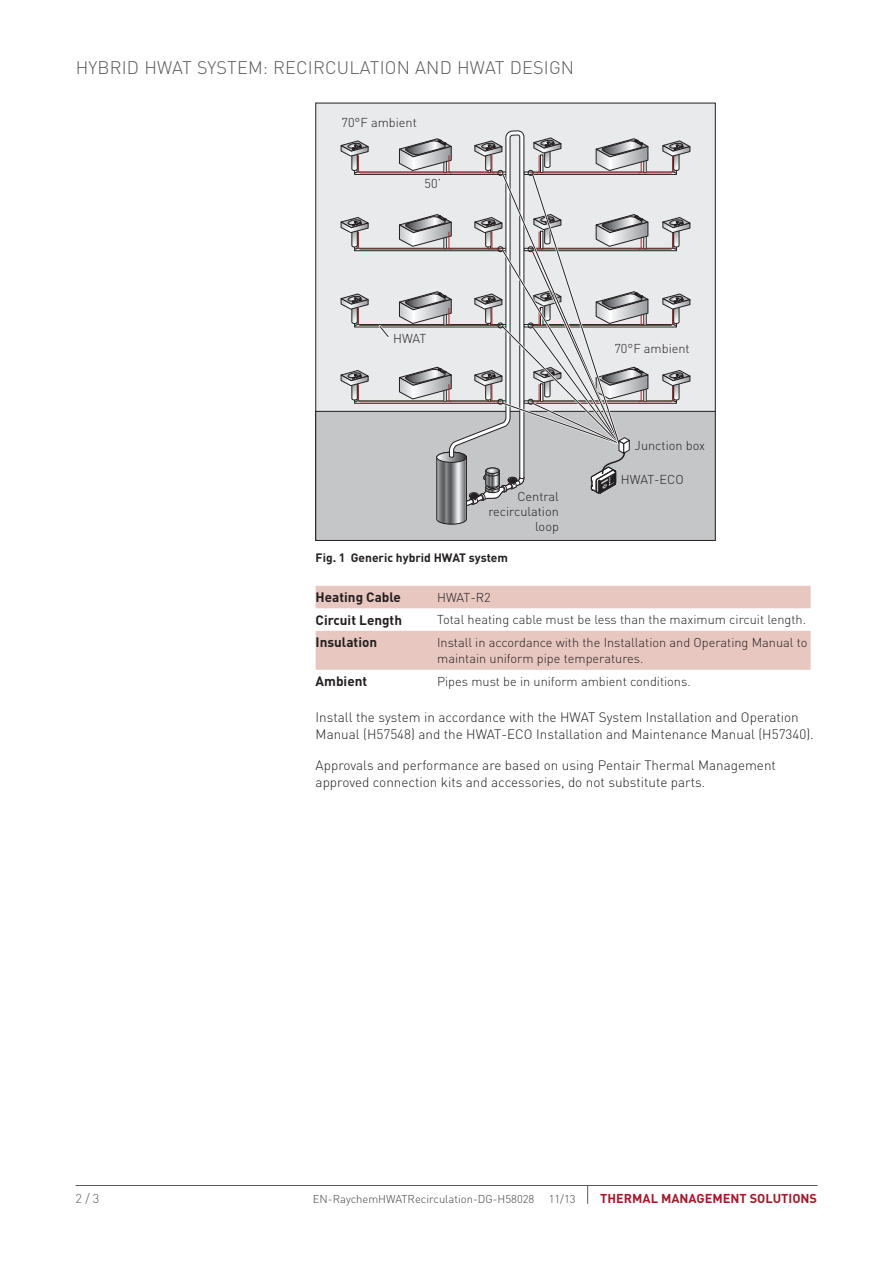
<style>
.page{position:relative;width:893px;height:1263px;background:#fff}
.page>*{position:absolute;margin:0;border:0;box-sizing:border-box;transform-origin:0 0}
.t1{font:300 18px "DIN Pro";letter-spacing:.01em;color:#58595b}
.t2{font:300 13.5px/17.2px "DIN Pro";color:#231f20}
.t3{font:700 13.5px "DIN Pro";color:#231f20}
.t4{font:300 12.75px/15.3px "DIN Pro";color:#231f20;text-align:right}
.t5{font:700 12.75px "DIN Pro";color:#a31a2d}
.t6{font:300 12.75px "DIN Pro";color:#58595b}
.t7{font:700 12px "DIN Pro";color:#231f20}
.t8{font:300 11.25px "DIN Pro";color:#414142}
</style>
<div class="page">
<div style="left:316px;top:103px;width:399px;height:437px;background:#e9eaeb"></div>
<div style="left:316px;top:411px;width:399px;height:129px;background:#c5c6c8"></div>
<div style="left:315px;top:411px;width:400px;height:130px;border:1px solid #231f20"></div>
<svg style="left:340px;top:131px;width:350px;height:394px"></svg>
<svg style="left:316px;top:586px;width:495px;height:84px"></svg>
<hr style="left:76px;top:1185px;width:741px;height:1px;background:#58595b">
<svg style="left:587px;top:1186px;width:1px;height:18px"></svg>
<h1 class="t1" style="left:76px;top:55px;width:44px">Hybrid</h1>
<h1 class="t1" style="left:144px;top:55px;width:84px">HWAT System</h1>
<h1 class="t1" style="left:263px;top:55px;width:22px">: recirc</h1>
<h1 class="t1" style="left:337px;top:55px;width:33px">ulatio</h1>
<h1 class="t1" style="left:397px;top:55px;width:73px">n and hwat</h1>
<h1 class="t1" style="left:510px;top:55px;width:10px">desi</h1>
<h1 class="t1" style="left:549px;top:55px;width:27px">gn</h1>
<p class="t4" style="left:341px;top:114px;width:77px">70°F ambient</p>
<p class="t4" style="left:425px;top:175px;width:18px">50’</p>
<p class="t4" style="left:393px;top:330px;width:35px">HWAT</p>
<p class="t4" style="left:488px;top:488px;width:72px">Central recirculation loop</p>
<p class="t4" style="left:614px;top:340px;width:77px">70°F ambient</p>
<p class="t4" style="left:635px;top:437px;width:72px">Junction box</p>
<p class="t4" style="left:621px;top:471px;width:64px">HWAT-ECO</p>
<p class="t7" style="left:316px;top:549px;width:194px">Fig. 1 Generic hybrid HWAT system</p>
<p class="t3" style="left:316px;top:588px;width:87px">Heating Cable</p>
<p class="t4" style="left:437px;top:589px;width:55px">HWAT-R2</p>
<p class="t3" style="left:316px;top:610px;width:88px">Circuit Length</p>
<p class="t4" style="left:437px;top:612px;width:370px">Total heating cable must be less than the maximum circuit length.</p>
<p class="t3" style="left:316px;top:633px;width:63px">I nsulation</p>
<p class="t4" style="left:437px;top:634px;width:372px;line-height:15.8px;text-align:left">Install in accordance with the Installation and Operating Manual to maintain uniform pipe temperatures.</p>
<p class="t3" style="left:316px;top:672px;width:53px">Ambient</p>
<p class="t4" style="left:437px;top:673px;width:255px">Pipes must be in uniform ambient conditions.</p>
<p class="t2" style="left:316px;top:707px;width:500px">Install the system in accordance with the HWAT System Installation and Operation<br>Manual (H57548) and the HWAT-ECO Installation and Maintenance Manual (H57340).</p>
<p class="t2" style="left:316px;top:755px;width:462px">Approvals and performance are based on using Pentair Thermal Management approved connection kits and accessories, do not substitute parts.</p>
<p class="t6" style="left:76px;top:1190px;width:25px">2 / 3</p>
<p class="t8" style="left:313px;top:1191px;width:223px">EN-RaychemHWATRecirculation-DG-H58028</p>
<p class="t8" style="left:549px;top:1191px;width:28px">11/13</p>
<p class="t5" style="left:600px;top:1190px;width:218px">THERMAL MANAGEMENT SOLUTIONS</p>
</div>
